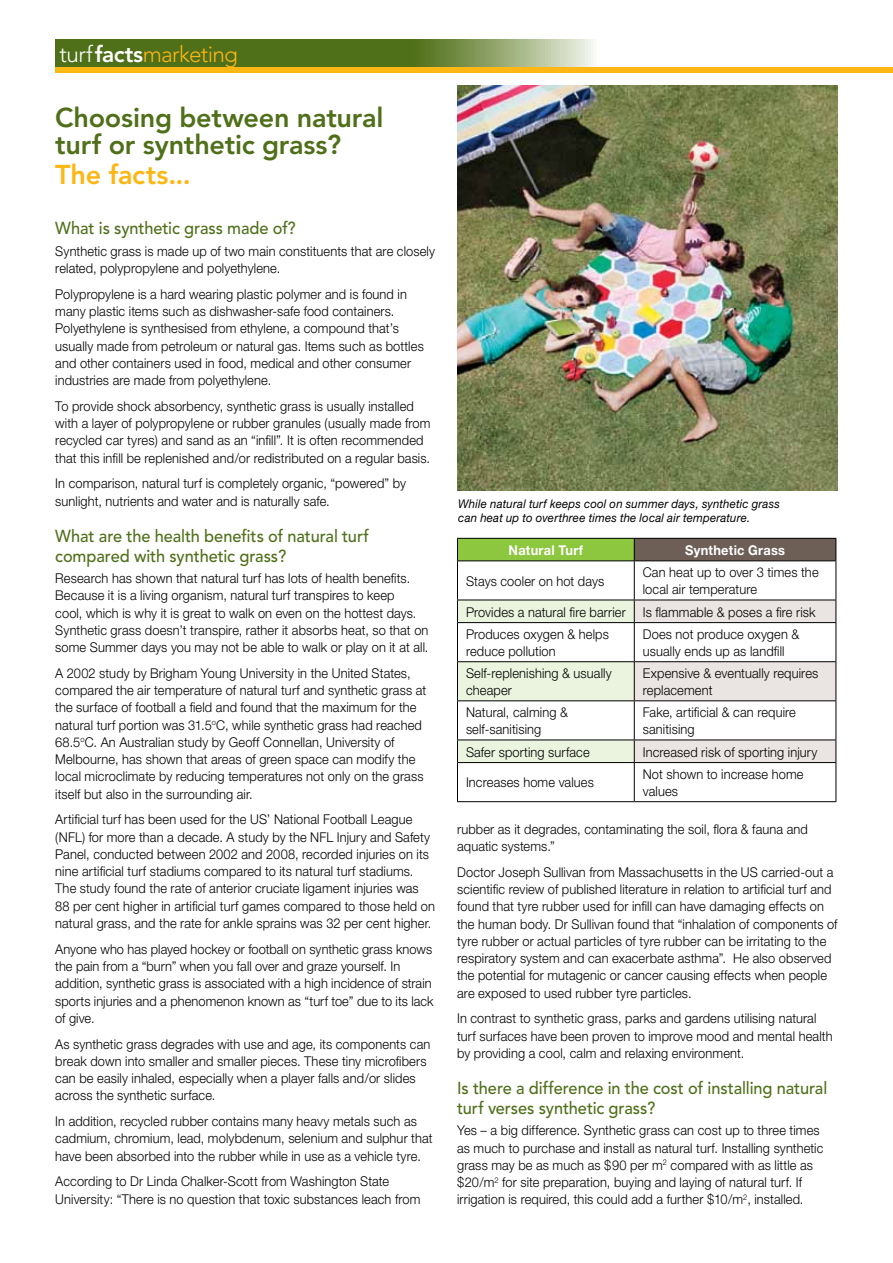
<style>
.page{position:relative;width:893px;height:1263px;background:#fff}
.page>*{position:absolute;margin:0;border:0;box-sizing:border-box;transform-origin:0 0}
.t1{font:800 27px/27px "Avenir";letter-spacing:-.01em;color:#4f6f19}
.t2{font:800 27px "Avenir";letter-spacing:-.005em;color:#fdb714}
.t3{font:300 22.5px "Avenir";letter-spacing:-.03em;color:#fdb714}
.t4{font:500 17.25px/19.5px "Avenir";letter-spacing:-.005em;color:#4f6f19;scale:.95 1}
.t5{font:300 13.5px/17.2px "Helvetica Neue";letter-spacing:.01em;color:#000;scale:.95 1}
.t6{font:700 13.5px "Helvetica Neue";letter-spacing:.02em;color:#fff;scale:.95 1}
.t7{font:italic 12px/13.5px "Helvetica Neue";letter-spacing:.015em;color:#000;scale:.95 1}
.s1{color:#fff}
.s2{font-weight:800;color:#fff}
</style>
<div class="page">
<img style="left:457px;top:85px;width:381px;height:406px">
<svg style="left:55px;top:39px;width:785px;height:29px"></svg>
<div style="left:55px;top:68px;width:838px;height:5px;background:#fdb714"></div>
<div style="left:457px;top:538px;width:177px;height:23px;background:#8dc63f"></div>
<div style="left:634px;top:538px;width:202px;height:23px;background:#6d5f56"></div>
<svg style="left:458px;top:561px;width:378px;height:240px"></svg>
<hr style="left:457px;top:538px;width:177px;height:1px;background:#000">
<svg style="left:457px;top:539px;width:1px;height:21px"></svg>
<hr style="left:634px;top:538px;width:202px;height:1px;background:#000">
<svg style="left:634px;top:539px;width:1px;height:21px"></svg>
<svg style="left:836px;top:539px;width:1px;height:21px"></svg>
<hr style="left:457px;top:560px;width:177px;height:1px;background:#000">
<hr style="left:457px;top:561px;width:1px;height:39px;background:#000">
<hr style="left:634px;top:560px;width:202px;height:1px;background:#000">
<hr style="left:634px;top:561px;width:1px;height:39px;background:#000">
<hr style="left:836px;top:561px;width:1px;height:39px;background:#000">
<svg style="left:457px;top:600px;width:380px;height:162px"></svg>
<hr style="left:457px;top:762px;width:177px;height:1px;background:#000">
<hr style="left:457px;top:763px;width:1px;height:38px;background:#000">
<hr style="left:634px;top:762px;width:202px;height:1px;background:#000">
<hr style="left:634px;top:763px;width:1px;height:38px;background:#000">
<hr style="left:836px;top:763px;width:1px;height:38px;background:#000">
<hr style="left:457px;top:801px;width:177px;height:1px;background:#000">
<hr style="left:634px;top:801px;width:202px;height:1px;background:#000">
<h2 class="t3" style="left:60px;top:41px;width:180px"><span class="s1">turf</span><span class="s2">facts</span>marketing</h2>
<h1 class="t1" style="left:55px;top:104px;width:330px">Choosing between natural turf or synthetic grass?</h1>
<h1 class="t2" style="left:55px;top:159px;width:137px">The facts...</h1>
<p class="t4" style="left:55px;top:219px;width:255px">What is synthetic grass made of?</p>
<p class="t5" style="left:55px;top:242px;width:401px">Synthetic grass is made up of two main constituents that are closely related, polypropylene and polyethylene.</p>
<p class="t5" style="left:55px;top:285px;width:389px">Polypropylene is a hard wearing plastic polymer and is found in many plastic items such as dishwasher-safe food containers.<br>Polyethylene is synthesised from ethylene, a compound that’s usually made from petroleum or natural gas. Items such as bottles and other containers used in food, medical and other consumer industries are made from polyethylene.</p>
<p class="t5" style="left:55px;top:397px;width:396px">To provide shock absorbency, synthetic grass is usually installed with a layer of polypropylene or rubber granules (usually made from recycled car tyres) and sand as an “infill”. It is often recommended that this infill be replenished and/or redistributed on a regular basis.</p>
<p class="t5" style="left:55px;top:475px;width:371px">In comparison, natural turf is completely organic, “powered” by sunlight, nutrients and water and is naturally safe.</p>
<p class="t4" style="left:55px;top:527px;width:332px">What are the health benefits of natural turf compared with synthetic grass?</p>
<p class="t5" style="left:55px;top:569px;width:394px">Research has shown that natural turf has lots of health benefits.<br>Because it is a living organism, natural turf transpires to keep<br>cool, which is why it is great to walk on even on the hottest days.<br>Synthetic grass doesn’t transpire, rather it absorbs heat, so that on some Summer days you may not be able to walk or play on it at all.</p>
<p class="t5" style="left:55px;top:664px;width:392px">A 2002 study by Brigham Young University in the United States, compared the air temperature of natural turf and synthetic grass at the surface of football a field and found that the maximum for the natural turf portion was 31.5<sup>o</sup>C, while synthetic grass had reached 68.5<sup>o</sup>C. An Australian study by Geoff Connellan, University of Melbourne, has shown that areas of green space can modify the local microclimate by reducing temperatures not only on the grass itself but also in the surrounding air.</p>
<p class="t5" style="left:55px;top:811px;width:401px">Artificial turf has been used for the US’ National Football League (NFL) for more than a decade. A study by the NFL Injury and Safety Panel, conducted between 2002 and 2008, recorded injuries on its nine artificial turf stadiums compared to its natural turf stadiums.<br>The study found the rate of anterior cruciate ligament injuries was 88 per cent higher in artificial turf games compared to those held on natural grass, and the rate for ankle sprains was 32 per cent higher.</p>
<p class="t5" style="left:55px;top:940px;width:400px">Anyone who has played hockey or football on synthetic grass knows the pain from a “burn” when you fall over and graze yourself. In addition, synthetic grass is associated with a high incidence of strain sports injuries and a phenomenon known as “turf toe” due to its lack of give.</p>
<p class="t5" style="left:55px;top:1035px;width:396px">As synthetic grass degrades with use and age, its components can break down into smaller and smaller pieces. These tiny microfibers can be easily inhaled, especially when a player falls and/or slides across the synthetic surface.</p>
<p class="t5" style="left:55px;top:1112px;width:399px">In addition, recycled rubber contains many heavy metals such as cadmium, chromium, lead, molybdenum, selenium and sulphur that have been absorbed into the rubber while in use as a vehicle tyre.</p>
<p class="t5" style="left:55px;top:1172px;width:386px">According to Dr Linda Chalker-Scott from Washington State<br>University: “There is no question that toxic substances leach from</p>
<p class="t7" style="left:458px;top:497px;width:340px">While natural turf keeps cool on summer days, synthetic grass can heat up to overthree times the local air temperature.</p>
<p class="t6" style="left:509px;top:542px;width:80px">Natural Turf</p>
<p class="t6" style="left:685px;top:542px;width:107px">Synthetic Grass</p>
<p class="t5" style="left:466px;top:572px;width:147px">Stays cooler on hot days</p>
<p class="t5" style="left:643px;top:564px;width:187px;line-height:16.5px">Can heat up to over 3 times the local air temperature</p>
<p class="t5" style="left:466px;top:603px;width:170px">Provides a natural fire barrier</p>
<p class="t5" style="left:643px;top:603px;width:183px">Is flammable &amp; poses a fire risk</p>
<p class="t5" style="left:466px;top:626px;width:152px;line-height:16.5px">Produces oxygen &amp; helps reduce pollution</p>
<p class="t5" style="left:643px;top:626px;width:166px;line-height:16.5px">Does not produce oxygen &amp; usually ends up as landfill</p>
<p class="t5" style="left:466px;top:665px;width:155px;line-height:16.5px">Self-replenishing &amp; usually cheaper</p>
<p class="t5" style="left:643px;top:665px;width:186px;line-height:16.5px">Expensive &amp; eventually requires replacement</p>
<p class="t5" style="left:466px;top:704px;width:109px;line-height:16.5px">Natural, calming &amp; self-sanitising</p>
<p class="t5" style="left:643px;top:704px;width:163px;line-height:16.5px">Fake, artificial &amp; can require sanitising</p>
<p class="t5" style="left:466px;top:743px;width:132px">Safer sporting surface</p>
<p class="t5" style="left:643px;top:743px;width:185px">Increased risk of sporting injury</p>
<p class="t5" style="left:466px;top:774px;width:136px">Increases home values</p>
<p class="t5" style="left:643px;top:766px;width:171px;line-height:16.5px">Not shown to increase home values</p>
<p class="t5" style="left:457px;top:820px;width:371px">rubber as it degrades, contaminating the soil, flora &amp; fauna and aquatic systems.”</p>
<p class="t5" style="left:457px;top:863px;width:402px">Doctor Joseph Sullivan from Massachusetts in the US carried-out a scientific review of published literature in relation to artificial turf and found that tyre rubber used for infill can have damaging effects on the human body. Dr Sullivan found that “inhalation of components of tyre rubber or actual particles of tyre rubber can be irritating to the respiratory system and can exacerbate asthma”. He also observed the potential for mutagenic or cancer causing effects when people are exposed to used rubber tyre particles.</p>
<p class="t5" style="left:457px;top:1010px;width:397px">In contrast to synthetic grass, parks and gardens utilising natural turf surfaces have been proven to improve mood and mental health by providing a cool, calm and relaxing environment.</p>
<p class="t4" style="left:457px;top:1079px;width:391px">Is there a difference in the cost of installing natural turf verses synthetic grass?</p>
<p class="t5" style="left:457px;top:1122px;width:387px">Yes – a big difference. Synthetic grass can cost up to three times as much to purchase and install as natural turf. Installing synthetic grass may be as much as $90 per m<sup>2</sup> compared with as little as $20/m<sup>2</sup> for site preparation, buying and laying of natural turf. If irrigation is required, this could add a further $10/m<sup>2</sup>, installed.</p>
</div>
